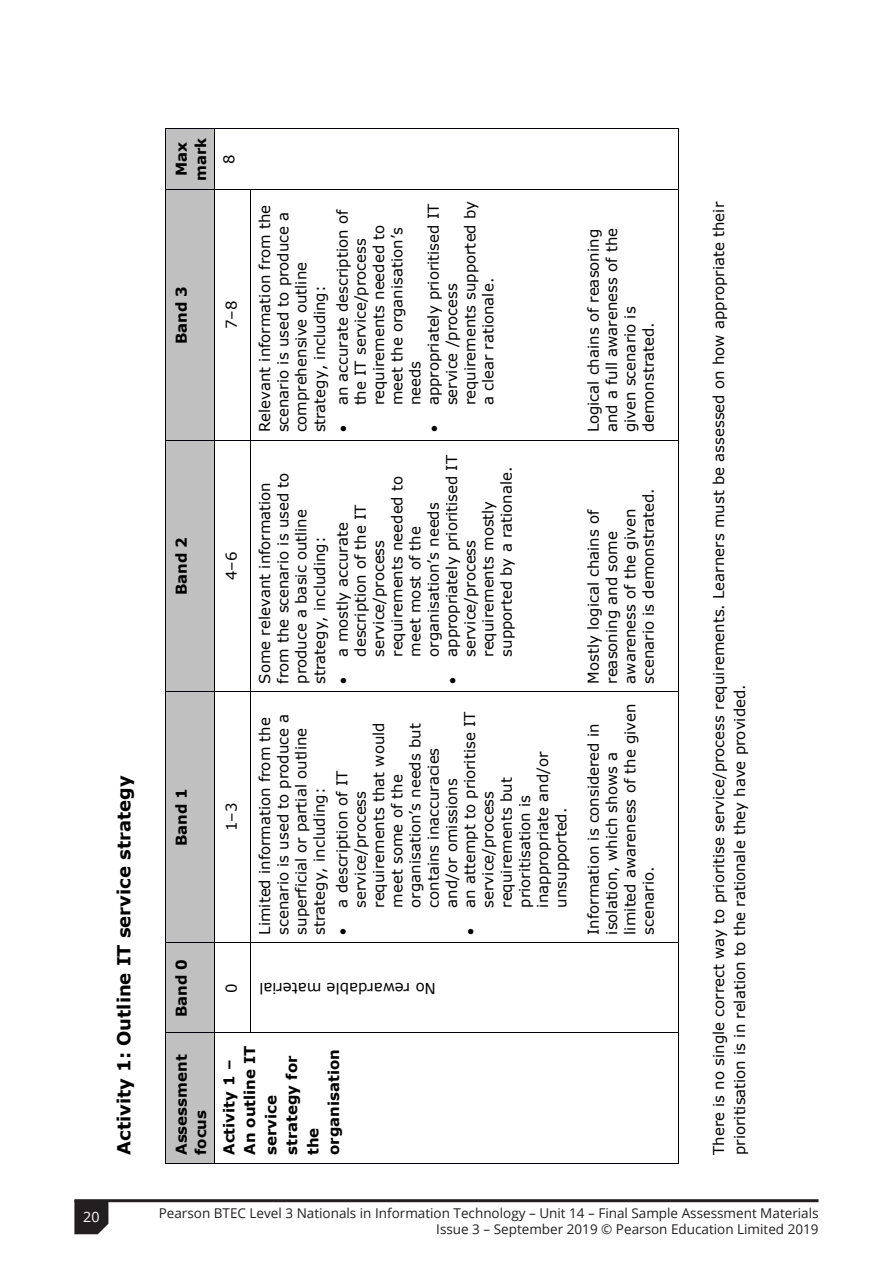
<style>
.page{position:relative;width:893px;height:1263px;background:#fff}
.page>*{position:absolute;margin:0;border:0;box-sizing:border-box;transform-origin:0 0}
.t1{font:700 18px "Verdana";color:#000}
.t2{font:15px/18.3px "Verdana";color:#000}
.t3{font:700 15px/21px "Verdana";color:#000}
.t4{font:14.25px "Open Sans";color:#fff}
.t5{font:13.5px/16.5px "Open Sans";color:#231f20;text-align:right}
</style>
<div class="page">
<div style="left:166px;top:1033px;width:48px;height:130px;background:#c0c0c0"></div>
<div style="left:166px;top:943px;width:48px;height:89px;background:#c0c0c0"></div>
<div style="left:166px;top:692px;width:48px;height:250px;background:#c0c0c0"></div>
<div style="left:166px;top:441px;width:48px;height:250px;background:#c0c0c0"></div>
<div style="left:166px;top:190px;width:48px;height:250px;background:#c0c0c0"></div>
<div style="left:166px;top:129px;width:48px;height:60px;background:#c0c0c0"></div>
<hr style="left:165px;top:1033px;width:1px;height:130px;background:#00000a">
<hr style="left:165px;top:943px;width:1px;height:89px;background:#00000a">
<hr style="left:165px;top:692px;width:1px;height:250px;background:#00000a">
<hr style="left:165px;top:441px;width:1px;height:250px;background:#00000a">
<hr style="left:165px;top:190px;width:1px;height:250px;background:#00000a">
<hr style="left:165px;top:129px;width:1px;height:60px;background:#00000a">
<hr style="left:166px;top:1163px;width:48px;height:1px;background:#00000a">
<hr style="left:166px;top:1032px;width:48px;height:1px;background:#00000a">
<hr style="left:166px;top:942px;width:48px;height:1px;background:#00000a">
<hr style="left:166px;top:691px;width:48px;height:1px;background:#00000a">
<hr style="left:166px;top:440px;width:48px;height:1px;background:#00000a">
<hr style="left:166px;top:189px;width:48px;height:1px;background:#00000a">
<hr style="left:166px;top:128px;width:48px;height:1px;background:#00000a">
<hr style="left:214px;top:1033px;width:1px;height:130px;background:#00000a">
<hr style="left:214px;top:943px;width:1px;height:89px;background:#00000a">
<hr style="left:214px;top:692px;width:1px;height:250px;background:#00000a">
<hr style="left:214px;top:441px;width:1px;height:250px;background:#00000a">
<hr style="left:214px;top:190px;width:1px;height:250px;background:#00000a">
<hr style="left:214px;top:129px;width:1px;height:60px;background:#00000a">
<hr style="left:215px;top:1163px;width:35px;height:1px;background:#00000a">
<hr style="left:215px;top:1032px;width:35px;height:1px;background:#00000a">
<hr style="left:215px;top:942px;width:35px;height:1px;background:#00000a">
<hr style="left:215px;top:691px;width:35px;height:1px;background:#00000a">
<hr style="left:215px;top:440px;width:35px;height:1px;background:#00000a">
<hr style="left:215px;top:189px;width:35px;height:1px;background:#00000a">
<hr style="left:215px;top:128px;width:35px;height:1px;background:#00000a">
<hr style="left:250px;top:943px;width:1px;height:89px;background:#00000a">
<hr style="left:250px;top:692px;width:1px;height:250px;background:#00000a">
<hr style="left:250px;top:441px;width:1px;height:250px;background:#00000a">
<hr style="left:250px;top:190px;width:1px;height:250px;background:#00000a">
<hr style="left:251px;top:1163px;width:328px;height:1px;background:#00000a">
<hr style="left:251px;top:1032px;width:328px;height:1px;background:#00000a">
<hr style="left:251px;top:942px;width:328px;height:1px;background:#00000a">
<hr style="left:251px;top:691px;width:328px;height:1px;background:#00000a">
<hr style="left:251px;top:440px;width:328px;height:1px;background:#00000a">
<hr style="left:251px;top:189px;width:328px;height:1px;background:#00000a">
<hr style="left:251px;top:128px;width:328px;height:1px;background:#00000a">
<hr style="left:579px;top:1163px;width:99px;height:1px;background:#00000a">
<hr style="left:678px;top:1033px;width:1px;height:130px;background:#00000a">
<hr style="left:579px;top:1032px;width:99px;height:1px;background:#00000a">
<hr style="left:678px;top:943px;width:1px;height:89px;background:#00000a">
<hr style="left:579px;top:942px;width:99px;height:1px;background:#00000a">
<hr style="left:678px;top:692px;width:1px;height:250px;background:#00000a">
<hr style="left:579px;top:691px;width:99px;height:1px;background:#00000a">
<hr style="left:678px;top:441px;width:1px;height:250px;background:#00000a">
<hr style="left:579px;top:440px;width:99px;height:1px;background:#00000a">
<hr style="left:678px;top:190px;width:1px;height:250px;background:#00000a">
<hr style="left:579px;top:189px;width:99px;height:1px;background:#00000a">
<hr style="left:678px;top:129px;width:1px;height:60px;background:#00000a">
<hr style="left:579px;top:128px;width:99px;height:1px;background:#00000a">
<hr style="left:74px;top:1199px;width:745px;height:3px;background:#231f20">
<svg style="left:74px;top:1200px;width:34px;height:34px"></svg>
<p class="t1" style="left:111px;top:1155px;width:381px;rotate:-90deg">Activity 1: Outline IT service strategy</p>
<p class="t3" style="left:171px;top:181px;width:45px;line-height:19.5px;text-align:center;rotate:-90deg">Max mark</p>
<p class="t3" style="left:171px;top:344px;width:60px;rotate:-90deg">Band 3</p>
<p class="t3" style="left:171px;top:595px;width:60px;rotate:-90deg">Band 2</p>
<p class="t3" style="left:171px;top:846px;width:60px;rotate:-90deg">Band 1</p>
<p class="t3" style="left:171px;top:1017px;width:60px;rotate:-90deg">Band 0</p>
<p class="t3" style="left:171px;top:1155px;width:102px;line-height:19.5px;rotate:-90deg">Assessment focus</p>
<p class="t2" style="left:220px;top:164px;width:11px;rotate:-90deg">8</p>
<p class="t2" style="left:222px;top:329px;width:30px;rotate:-90deg">7–8</p>
<p class="t2" style="left:222px;top:580px;width:30px;rotate:-90deg">4–6</p>
<p class="t2" style="left:222px;top:831px;width:30px;rotate:-90deg">1–3</p>
<p class="t2" style="left:222px;top:993px;width:11px;rotate:-90deg">0</p>
<p class="t2" style="left:255px;top:432px;width:229px;rotate:-90deg">Relevant information from the scenario is used to produce a comprehensive outline strategy, including:</p>
<p class="t2" style="left:333px;top:405px;width:197px;text-indent:-27px;rotate:-90deg">• an accurate description of the IT service/process requirements needed to meet the organisation’s needs</p>
<p class="t2" style="left:424px;top:405px;width:206px;text-indent:-27px;rotate:-90deg">• appropriately prioritised IT service /process requirements supported by a clear rationale.</p>
<p class="t2" style="left:442px;top:657px;width:203px;text-indent:-27px;rotate:-90deg">• appropriately prioritised IT service/process requirements mostly supported by a rationale.</p>
<p class="t2" style="left:255px;top:684px;width:213px;rotate:-90deg">Some relevant information from the scenario is used to produce a basic outline strategy, including:</p>
<p class="t2" style="left:333px;top:657px;width:182px;text-indent:-27px;rotate:-90deg">• a mostly accurate description of the IT service/process requirements needed to meet most of the organisation’s needs</p>
<p class="t2" style="left:255px;top:935px;width:222px;rotate:-90deg">Limited information from the scenario is used to produce a superficial or partial outline strategy, including:</p>
<p class="t2" style="left:333px;top:908px;width:187px;text-indent:-27px;rotate:-90deg">• a description of IT service/process requirements that would meet some of the organisation’s needs but contains inaccuracies and/or omissions</p>
<p class="t2" style="left:461px;top:908px;width:197px;text-indent:-27px;rotate:-90deg">• an attempt to prioritise IT service/process requirements but prioritisation is inappropriate and/or unsupported.</p>
<p class="t2" style="left:436px;top:998px;width:178px;rotate:-180deg">No rewardable material</p>
<p class="t3" style="left:218px;top:1155px;width:111px;rotate:-90deg">Activity 1 –<br>An outline IT service strategy for the organisation</p>
<p class="t2" style="left:584px;top:432px;width:206px;rotate:-90deg">Logical chains of reasoning and a full awareness of the given scenario is demonstrated.</p>
<p class="t2" style="left:584px;top:684px;width:197px;rotate:-90deg">Mostly logical chains of reasoning and some awareness of the given scenario is demonstrated.</p>
<p class="t2" style="left:584px;top:935px;width:233px;rotate:-90deg">Information is considered in isolation, which shows a limited awareness of the given scenario.</p>
<p class="t2" style="left:708px;top:1155px;width:954px;line-height:20.9px;rotate:-90deg">There is no single correct way to prioritise service/process requirements. Learners must be assessed on how appropriate their prioritisation is in relation to the rationale they have provided.</p>
<p class="t4" style="left:83px;top:1207px;width:18px">20</p>
<p class="t5" style="left:159px;top:1204px;width:661px">Pearson BTEC Level 3 Nationals in Information Technology – Unit 14 – Final Sample Assessment Materials<br>Issue 3 – September 2019 © Pearson Education Limited 2019</p>
</div>
